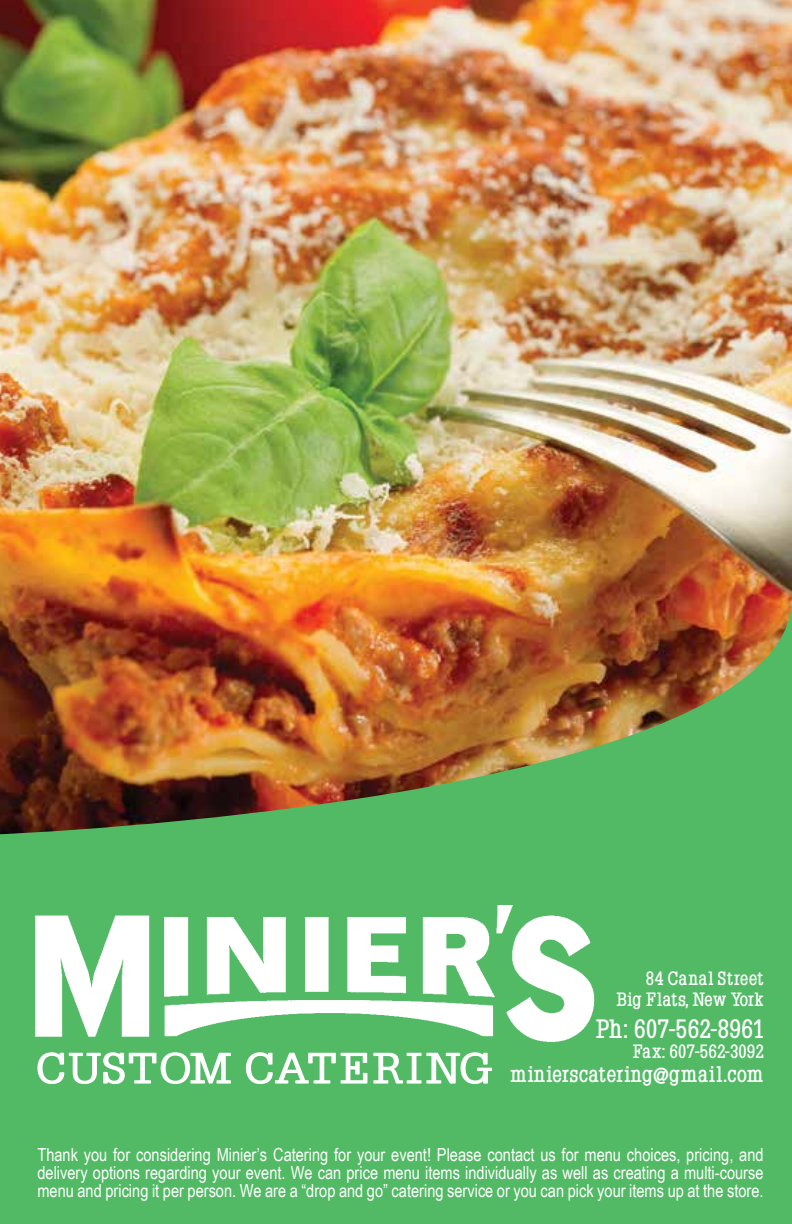
<style>
.page{position:relative;width:792px;height:1224px;background:#fff}
.page>*{position:absolute;margin:0;border:0;box-sizing:border-box;transform-origin:0 0}
.t1{font:700 26px "Napoleon";letter-spacing:.04em;color:#fff}
.t2{font:700 22px "Napoleon";letter-spacing:.03em;color:#fff}
.t3{font:700 18.8px/20.4px "Napoleon";letter-spacing:.035em;color:#fff;text-align:right}
.t4{font:18px/18px "Arial Narrow";color:#fff;text-align:justify}
</style>
<div class="page">
<div style="left:1px;top:552px;width:790px;height:671px;background:#52ba65"></div>
<img style="left:0;top:0;width:792px;height:834px">
<img style="left:34px;top:906px;width:561px;height:136px">
<svg style="left:37px;top:1052px;width:455px;height:32px"></svg>
<p class="t3" style="left:616px;top:969px;width:149px">84 Canal Street<br>Big Flats, New York</p>
<h1 class="t1" style="left:596px;top:1014px;width:170px">Ph: 607-562-8961</h1>
<p class="t3" style="left:633px;top:1041px;width:132px">Fax: 607-562-3092</p>
<p class="t2" style="left:510px;top:1062px;width:255px">minierscatering@gmail.com</p>
<p class="t4" style="left:37px;top:1145px;width:728px">Thank you for considering Minier’s Catering for your event! Please contact us for menu choices, pricing, and delivery options regarding your event. We can price menu items individually as well as creating a multi-course menu and pricing it per person. We are a “drop and go” catering service or you can pick your items up at the store.</p>
</div>
